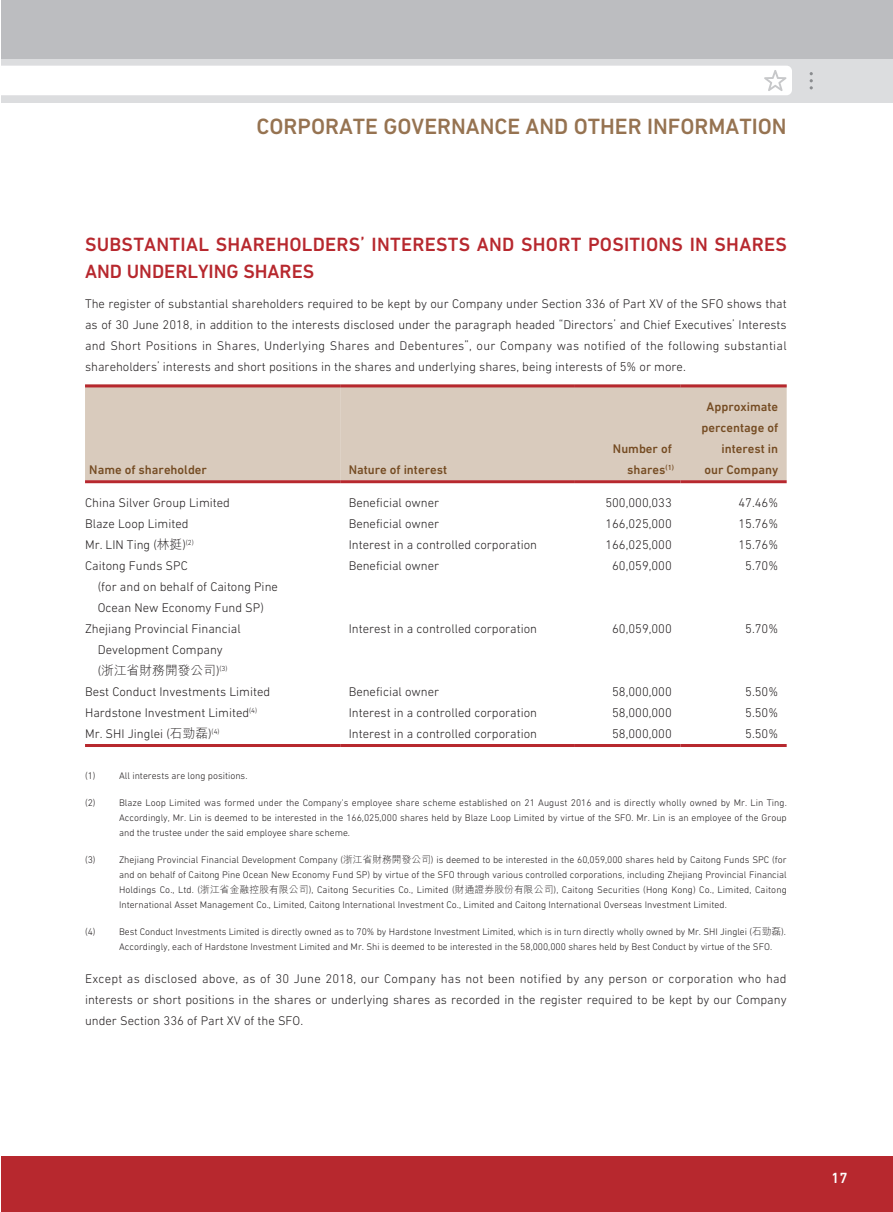
<style>
.page{position:relative;width:893px;height:1212px;background:#fff}
.page>*{position:absolute;margin:0;border:0;box-sizing:border-box;transform-origin:0 0}
.副主標題{font:500 22.5px "DIN Next LT Pro";color:#967351}
._3__標題{font:500 19.5px/27px "DIN Next LT Pro";letter-spacing:.015em;color:#b7282e}
.t1{font:500 15px "DIN Next LT Pro";color:#fff}
._1__內文{font:300 12.75px/21px "DIN Next LT Pro";color:#231f20;text-align:justify}
._1__內文-2{font:500 12.75px "DIN Next LT Pro";color:#754c23}
._1__內文-3{font:300 12.75px "M Hei HK";color:#231f20}
._2__附註內文{font:300 9.75px/15px "DIN Next LT Pro";color:#231f20;text-align:justify}
.s1{font-family:"M Hei HK"}
.s2{font-family:"DIN Next LT Pro"}
</style>
<div class="page">
<div style="left:1px;top:0;width:892px;height:79px;background:#bcbdc0"></div>
<div style="left:1px;top:60px;width:892px;height:43px;background:#dcdddf"></div>
<div style="left:1px;top:66px;width:791px;height:29px;background:#fff"></div>
<svg style="left:810px;top:72px;width:3px;height:17px"></svg>
<div style="left:1px;top:1157px;width:892px;height:55px;background:#b7282e"></div>
<div style="left:85px;top:387px;width:702px;height:93px;background:#d9cbbd"></div>
<hr style="left:85px;top:384px;width:255px;height:3px;background:#b7282e">
<hr style="left:340px;top:384px;width:234px;height:3px;background:#b7282e">
<hr style="left:574px;top:384px;width:106px;height:3px;background:#b7282e">
<hr style="left:680px;top:384px;width:107px;height:3px;background:#b7282e">
<hr style="left:85px;top:480px;width:255px;height:3px;background:#b7282e">
<hr style="left:340px;top:480px;width:234px;height:3px;background:#b7282e">
<hr style="left:574px;top:480px;width:106px;height:3px;background:#b7282e">
<hr style="left:680px;top:480px;width:107px;height:3px;background:#b7282e">
<hr style="left:85px;top:744px;width:255px;height:3px;background:#b7282e">
<hr style="left:340px;top:744px;width:234px;height:3px;background:#b7282e">
<hr style="left:574px;top:744px;width:106px;height:3px;background:#b7282e">
<hr style="left:680px;top:744px;width:107px;height:3px;background:#b7282e">
<p class="副主標題" style="left:257px;top:113px;width:532px">CORPORATE GOVERNANCE AND OTHER INFORMATION</p>
<p class="_3__標題" style="left:85px;top:231px;width:703px">SUBSTANTIAL SHAREHOLDERS’ INTERESTS AND SHORT POSITIONS IN SHARES<br>AND UNDERLYING SHARES</p>
<p class="_1__內文" style="left:85px;top:293px;width:703px">The register of substantial shareholders required to be kept by our Company under Section 336 of Part XV of the SFO shows that as of 30 June 2018, in addition to the interests disclosed under the paragraph headed “Directors’ and Chief Executives’ Interests and Short Positions in Shares, Underlying Shares and Debentures”, our Company was notified of the following substantial shareholders’ interests and short positions in the shares and underlying shares, being interests of 5% or more.</p>
<p class="_1__內文-2" style="left:89px;top:462px;width:119px">Name of shareholder</p>
<p class="_1__內文-2" style="left:349px;top:462px;width:100px">Nature of interest</p>
<p class="_1__內文-2" style="left:613px;top:441px;width:60px">Number of</p>
<p class="_1__內文-2" style="left:627px;top:462px;width:48px">shares<sup>(1)</sup></p>
<p class="_1__內文-2" style="left:707px;top:399px;width:73px">Approximate</p>
<p class="_1__內文-2" style="left:701px;top:420px;width:78px">percentage of</p>
<p class="_1__內文-2" style="left:721px;top:441px;width:58px">interest in</p>
<p class="_1__內文-2" style="left:705px;top:462px;width:75px">our Company</p>
<p class="_1__內文" style="left:85px;top:492px;width:146px">China Silver Group Limited</p>
<p class="_1__內文" style="left:349px;top:492px;width:92px">Beneficial owner</p>
<p class="_1__內文" style="left:605px;top:492px;width:68px">500,000,033</p>
<p class="_1__內文" style="left:738px;top:492px;width:41px">47.46%</p>
<p class="_1__內文" style="left:85px;top:513px;width:105px">Blaze Loop Limited</p>
<p class="_1__內文" style="left:349px;top:513px;width:92px">Beneficial owner</p>
<p class="_1__內文" style="left:605px;top:513px;width:68px">166,025,000</p>
<p class="_1__內文" style="left:738px;top:513px;width:41px">15.76%</p>
<p class="_1__內文" style="left:85px;top:534px;width:110px">Mr. LIN Ting (<span class="s1">林挺</span>)<sup>(2)</sup></p>
<p class="_1__內文" style="left:349px;top:534px;width:190px">Interest in a controlled corporation</p>
<p class="_1__內文" style="left:605px;top:534px;width:68px">166,025,000</p>
<p class="_1__內文" style="left:738px;top:534px;width:41px">15.76%</p>
<p class="_1__內文" style="left:85px;top:555px;width:104px">Caitong Funds SPC</p>
<p class="_1__內文" style="left:98px;top:576px;width:182px">(for and on behalf of Caitong Pine</p>
<p class="_1__內文" style="left:98px;top:597px;width:168px">Ocean New Economy Fund SP)</p>
<p class="_1__內文" style="left:349px;top:555px;width:92px">Beneficial owner</p>
<p class="_1__內文" style="left:612px;top:555px;width:61px">60,059,000</p>
<p class="_1__內文" style="left:745px;top:555px;width:34px">5.70%</p>
<p class="_1__內文" style="left:85px;top:618px;width:157px">Zhejiang Provincial Financial</p>
<p class="_1__內文" style="left:98px;top:639px;width:127px">Development Company</p>
<p class="_1__內文-3" style="left:98px;top:664px;width:131px"><span class="s2">(</span>浙江省財務開發公司<span class="s2">)</span><sup>(3)</sup></p>
<p class="_1__內文" style="left:349px;top:618px;width:190px">Interest in a controlled corporation</p>
<p class="_1__內文" style="left:612px;top:618px;width:61px">60,059,000</p>
<p class="_1__內文" style="left:745px;top:618px;width:34px">5.70%</p>
<p class="_1__內文" style="left:85px;top:681px;width:187px">Best Conduct Investments Limited</p>
<p class="_1__內文" style="left:349px;top:681px;width:92px">Beneficial owner</p>
<p class="_1__內文" style="left:612px;top:681px;width:61px">58,000,000</p>
<p class="_1__內文" style="left:745px;top:681px;width:34px">5.50%</p>
<p class="_1__內文" style="left:85px;top:702px;width:174px">Hardstone Investment Limited<sup>(4)</sup></p>
<p class="_1__內文" style="left:349px;top:702px;width:190px">Interest in a controlled corporation</p>
<p class="_1__內文" style="left:612px;top:702px;width:61px">58,000,000</p>
<p class="_1__內文" style="left:745px;top:702px;width:34px">5.50%</p>
<p class="_1__內文" style="left:85px;top:723px;width:136px">Mr. SHI Jinglei (<span class="s1">石勁磊</span>)<sup>(4)</sup></p>
<p class="_1__內文" style="left:349px;top:723px;width:190px">Interest in a controlled corporation</p>
<p class="_1__內文" style="left:612px;top:723px;width:61px">58,000,000</p>
<p class="_1__內文" style="left:745px;top:723px;width:34px">5.50%</p>
<p class="_2__附註內文" style="left:85px;top:768px;width:12px">(1)</p>
<p class="_2__附註內文" style="left:119px;top:768px;width:130px">All interests are long positions.</p>
<p class="_2__附註內文" style="left:85px;top:795px;width:12px">(2)</p>
<p class="_2__附註內文" style="left:119px;top:795px;width:669px">Blaze Loop Limited was formed under the Company’s employee share scheme established on 21 August 2016 and is directly wholly owned by Mr. Lin Ting.<br>Accordingly, Mr. Lin is deemed to be interested in the 166,025,000 shares held by Blaze Loop Limited by virtue of the SFO. Mr. Lin is an employee of the Group and the trustee under the said employee share scheme.</p>
<p class="_2__附註內文" style="left:85px;top:852px;width:12px">(3)</p>
<p class="_2__附註內文" style="left:119px;top:852px;width:669px">Zhejiang Provincial Financial Development Company (<span class="s1">浙江省財務開發公司</span>) is deemed to be interested in the 60,059,000 shares held by Caitong Funds SPC (for and on behalf of Caitong Pine Ocean New Economy Fund SP) by virtue of the SFO through various controlled corporations, including Zhejiang Provincial Financial Holdings Co., Ltd. (<span class="s1">浙江省金融控股有限公司</span>), Caitong Securities Co., Limited (<span class="s1">財通證券股份有限公司</span>), Caitong Securities (Hong Kong) Co., Limited, Caitong International Asset Management Co., Limited, Caitong International Investment Co., Limited and Caitong International Overseas Investment Limited.</p>
<p class="_2__附註內文" style="left:85px;top:924px;width:12px">(4)</p>
<p class="_2__附註內文" style="left:119px;top:924px;width:668px">Best Conduct Investments Limited is directly owned as to 70% by Hardstone Investment Limited, which is in turn directly wholly owned by Mr. SHI Jinglei (<span class="s1">石勁磊</span>).<br>Accordingly, each of Hardstone Investment Limited and Mr. Shi is deemed to be interested in the 58,000,000 shares held by Best Conduct by virtue of the SFO.</p>
<p class="_1__內文" style="left:85px;top:968px;width:703px">Except as disclosed above, as of 30 June 2018, our Company has not been notified by any person or corporation who had interests or short positions in the shares or underlying shares as recorded in the register required to be kept by our Company under Section 336 of Part XV of the SFO.</p>
<p class="t1" style="left:831px;top:1169px;width:18px">17</p>
</div>
